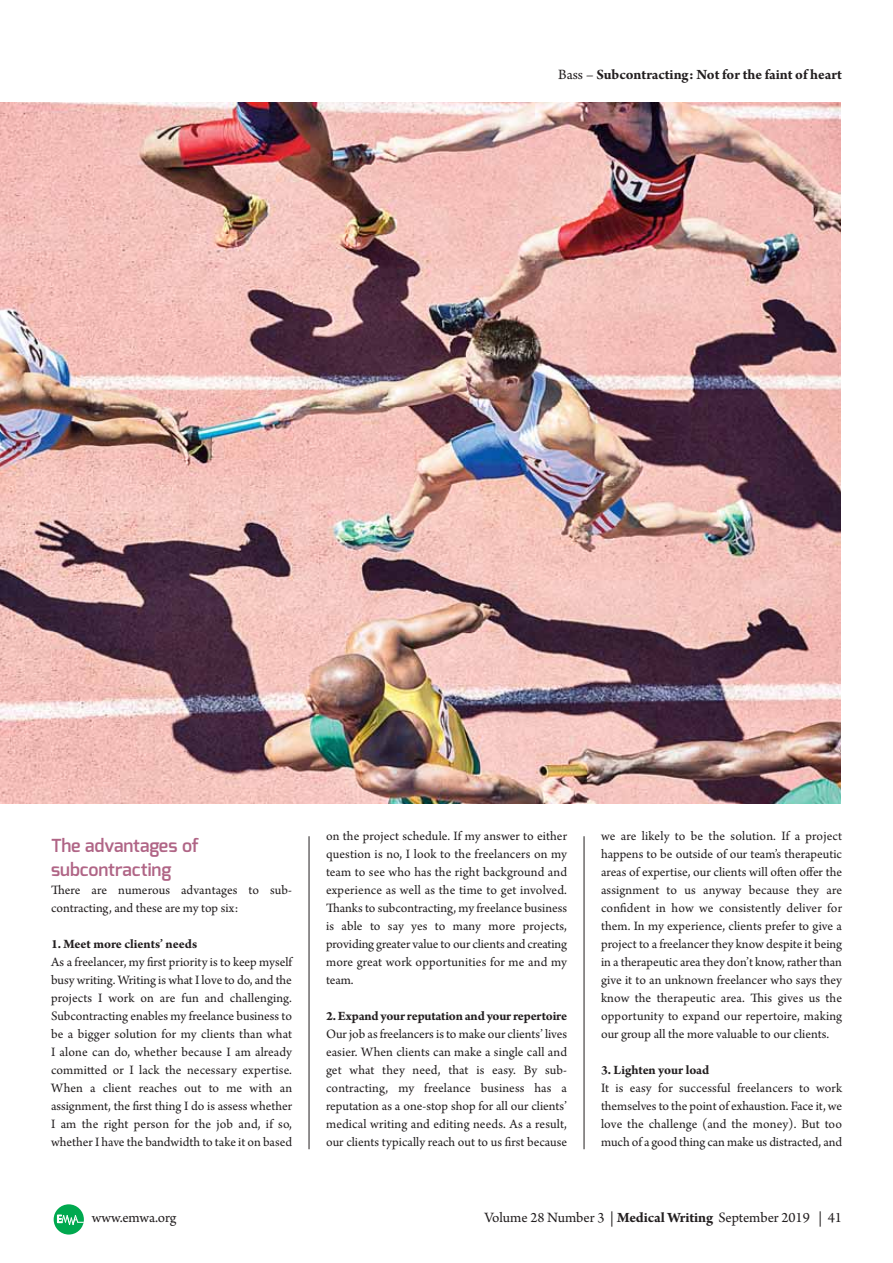
<style>
.page{position:relative;width:893px;height:1263px;background:#fff}
.page>*{position:absolute;margin:0;border:0;box-sizing:border-box;transform-origin:0 0}
.t1{font:600 18px/24px "Exo";color:#b06586}
.t2{font:15px "Arno Pro";letter-spacing:-.005em;color:#231f20}
.t3{font:700 15px "Arno Pro";color:#231f20}
.t4{font:13.5px/18px "Arno Pro";color:#231f20;text-align:justify}
.t5{font:700 13.5px "Arno Pro";letter-spacing:-.01em;color:#231f20}
.s1{font-weight:400}
.s2{font-weight:700}
</style>
<div class="page">
<svg style="left:54px;top:1204px;width:30px;height:31px"></svg>
<hr style="left:309px;top:836px;width:1px;height:313px;background:#231f20">
<img style="left:0;top:102px;width:841px;height:701px">
<hr style="left:584px;top:836px;width:1px;height:313px;background:#231f20">
<p class="t3" style="left:558px;top:69px;width:285px"><span class="s1">Bass –</span> Subcontracting: Not for the faint of heart</p>
<h1 class="t1" style="left:51px;top:835px;width:150px">The advantages of subcontracting</h1>
<p class="t4" style="left:51px;top:882px;width:242px">There are numerous advantages to sub - contracting, and these are my top six:</p>
<p class="t5" style="left:51px;top:939px;width:148px">1. Meet more clients’ needs</p>
<p class="t4" style="left:51px;top:954px;width:243px">As a freelancer, my first priority is to keep myself busy writing. Writing is what I love to do, and the projects I work on are fun and challenging.<br>Subcontracting enables my freelance business to be a bigger solution for my clients than what I alone can do, whether because I am already committed or I lack the necessary expertise.<br>When a client reaches out to me with an assignment, the first thing I do is assess whether I am the right person for the job and, if so, whether I have the bandwidth to take it on based</p>
<p class="t4" style="left:326px;top:828px;width:243px">on the project schedule. If my answer to either question is no, I look to the freelancers on my team to see who has the right background and experience as well as the time to get involved.<br>Thanks to subcontracting, my freelance business is able to say yes to many more projects, providing greater value to our clients and creating more great work opportunities for me and my team.</p>
<p class="t5" style="left:326px;top:1011px;width:243px">2. Expand your reputation and your repertoire</p>
<p class="t4" style="left:326px;top:1026px;width:242px">Our job as freelancers is to make our clients’ lives easier. When clients can make a single call and get what they need, that is easy. By sub - contracting, my freelance business has a reputation as a one-stop shop for all our clients’ medical writing and editing needs. As a result, our clients typically reach out to us first because</p>
<p class="t4" style="left:601px;top:828px;width:242px">we are likely to be the solution. If a project happens to be outside of our team’s therapeutic areas of expertise, our clients will often offer the assignment to us anyway because they are confident in how we consistently deliver for them. In my experience, clients prefer to give a project to a freelancer they know despite it being in a therapeutic area they don’t know, rather than give it to an unknown freelancer who says they know the therapeutic area. This gives us the opportunity to expand our repertoire, making our group all the more valuable to our clients.</p>
<p class="t5" style="left:601px;top:1065px;width:110px">3. Lighten your load</p>
<p class="t4" style="left:601px;top:1080px;width:243px">It is easy for successful freelancers to work themselves to the point of exhaustion. Face it, we love the challenge (and the money). But too much of a good thing can make us distracted, and</p>
<p class="t2" style="left:92px;top:1212px;width:86px">www.emwa.org</p>
<p class="t2" style="left:484px;top:1212px;width:359px">Volume 28 Number 3 | <span class="s2">Medical Writing</span> September 2019 | 41</p>
</div>
